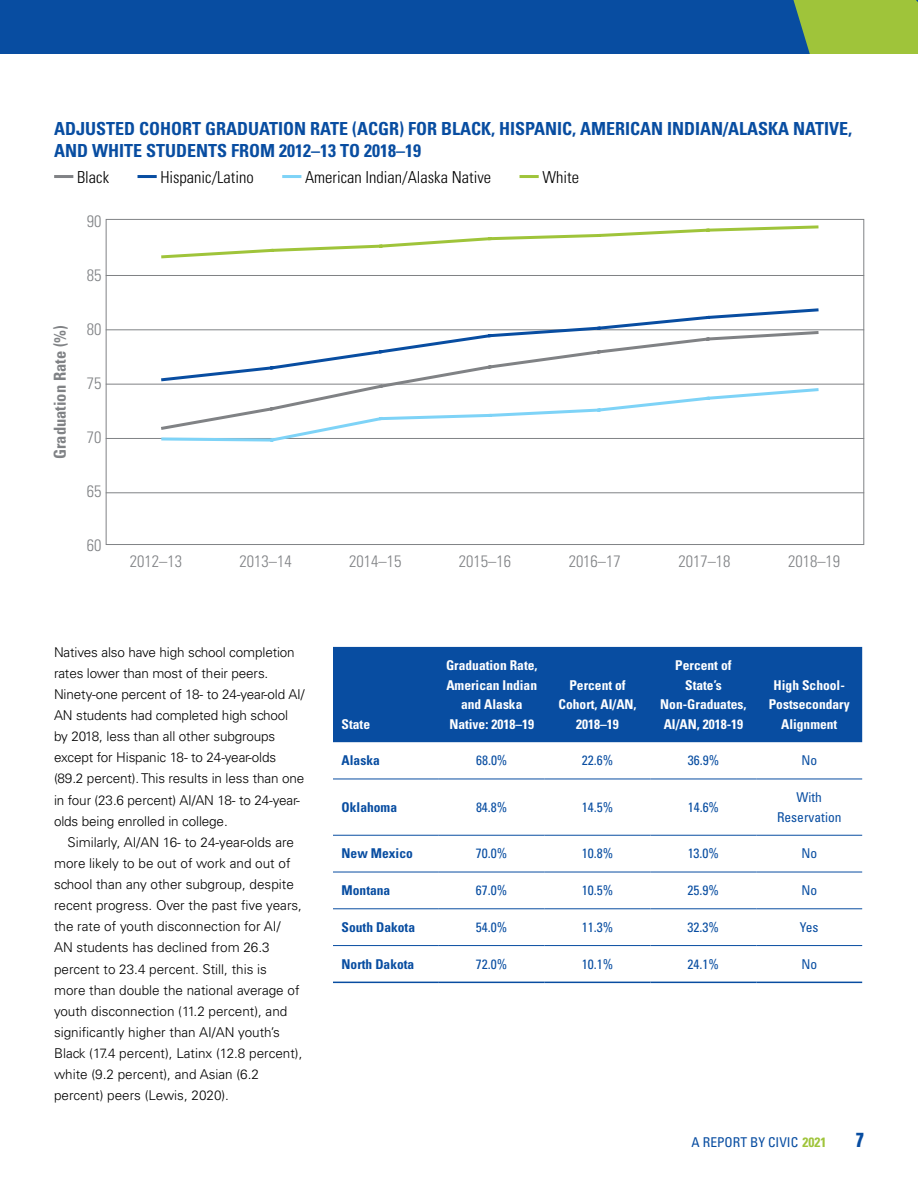
<style>
.page{position:relative;width:918px;height:1188px;background:#fff}
.page>*{position:absolute;margin:0;border:0;box-sizing:border-box;transform-origin:0 0}
.t1{font:700 condensed 18px/22.5px "Univers LT Std";color:#084da1}
.t2{font:300 condensed 16.5px "Univers LT Std";color:#808285}
.t3{font:300 condensed 16.5px "Univers LT Std";color:#000}
.t4{font:700 condensed 16.5px "Univers LT Std";color:#808285}
.t5{font:16.5px "Anton";color:#084da1}
.t6{font:300 13.5px/21.1px "Univers LT Std";color:#000}
.t7{font:700 condensed 13.5px/19.5px "Univers LT Std";color:#fff;text-align:center}
.t8{font:condensed 13.5px/19.5px "Univers LT Std";color:#084da1;text-align:center}
.t9{font:700 condensed 13.5px "Univers LT Std";color:#084da1}
.s1{font-weight:700;color:#9fc43a}
</style>
<div class="page">
<div style="left:0;top:0;width:918px;height:54px;background:#084da1"></div>
<svg style="left:793px;top:0;width:125px;height:54px;background:#94bb41"></svg>
<hr style="left:106px;top:275px;width:758px;height:1px;background:#808285">
<hr style="left:106px;top:329px;width:758px;height:1px;background:#808285">
<hr style="left:106px;top:384px;width:758px;height:1px;background:#808285">
<hr style="left:106px;top:438px;width:758px;height:1px;background:#808285">
<hr style="left:106px;top:492px;width:758px;height:1px;background:#808285">
<hr style="left:56px;top:175px;width:16px;height:3px;background:#808285">
<hr style="left:139px;top:175px;width:16px;height:3px;background:#084da1">
<hr style="left:284px;top:175px;width:16px;height:3px;background:#7ed3f7">
<hr style="left:521px;top:175px;width:16px;height:3px;background:#9fc43a">
<svg style="left:161px;top:225px;width:658px;height:34px"></svg>
<svg style="left:161px;top:432px;width:159px;height:10px"></svg>
<svg style="left:566px;top:308px;width:253px;height:21px"></svg>
<svg style="left:159px;top:329px;width:661px;height:103px"></svg>
<div style="left:333px;top:647px;width:529px;height:95px;background:#084da1"></div>
<hr style="left:333px;top:779px;width:106px;height:1px;background:#084da1">
<hr style="left:439px;top:779px;width:106px;height:1px;background:#084da1">
<hr style="left:545px;top:779px;width:106px;height:1px;background:#084da1">
<hr style="left:651px;top:779px;width:105px;height:1px;background:#084da1">
<hr style="left:756px;top:779px;width:106px;height:1px;background:#084da1">
<hr style="left:333px;top:835px;width:106px;height:1px;background:#084da1">
<hr style="left:439px;top:835px;width:106px;height:1px;background:#084da1">
<hr style="left:545px;top:835px;width:106px;height:1px;background:#084da1">
<hr style="left:651px;top:835px;width:105px;height:1px;background:#084da1">
<hr style="left:756px;top:835px;width:106px;height:1px;background:#084da1">
<hr style="left:333px;top:872px;width:106px;height:1px;background:#084da1">
<hr style="left:439px;top:872px;width:106px;height:1px;background:#084da1">
<hr style="left:545px;top:872px;width:106px;height:1px;background:#084da1">
<hr style="left:651px;top:872px;width:105px;height:1px;background:#084da1">
<hr style="left:756px;top:872px;width:106px;height:1px;background:#084da1">
<hr style="left:333px;top:908px;width:106px;height:1px;background:#084da1">
<hr style="left:439px;top:908px;width:106px;height:1px;background:#084da1">
<hr style="left:545px;top:908px;width:106px;height:1px;background:#084da1">
<hr style="left:651px;top:908px;width:105px;height:1px;background:#084da1">
<hr style="left:756px;top:908px;width:106px;height:1px;background:#084da1">
<hr style="left:333px;top:945px;width:106px;height:1px;background:#084da1">
<hr style="left:439px;top:945px;width:106px;height:1px;background:#084da1">
<hr style="left:545px;top:945px;width:106px;height:1px;background:#084da1">
<hr style="left:651px;top:945px;width:105px;height:1px;background:#084da1">
<hr style="left:756px;top:945px;width:106px;height:1px;background:#084da1">
<hr style="left:333px;top:982px;width:106px;height:1px;background:#084da1">
<hr style="left:439px;top:982px;width:106px;height:1px;background:#084da1">
<hr style="left:545px;top:982px;width:106px;height:1px;background:#084da1">
<hr style="left:651px;top:982px;width:105px;height:1px;background:#084da1">
<hr style="left:756px;top:982px;width:106px;height:1px;background:#084da1">
<h1 class="t1" style="left:54px;top:117px;width:799px">ADJUSTED COHORT GRADUATION RATE (ACGR) FOR BLACK, HISPANIC, AMERICAN INDIAN/ALASKA NATIVE,<br>AND WHITE STUDENTS FROM 2012–13 TO 2018–19</h1>
<p class="t3" style="left:77px;top:167px;width:34px">Black</p>
<p class="t3" style="left:160px;top:167px;width:95px">Hispanic/Latino</p>
<p class="t3" style="left:305px;top:167px;width:188px">American Indian/Alaska Native</p>
<p class="t3" style="left:542px;top:167px;width:38px">White</p>
<p class="t2" style="left:87px;top:211px;width:16px">90</p>
<p class="t4" style="left:50px;top:459px;width:135px;rotate:-90deg">Graduation Rate (%)</p>
<p class="t2" style="left:87px;top:265px;width:16px">85</p>
<p class="t2" style="left:87px;top:319px;width:16px">80</p>
<p class="t2" style="left:87px;top:373px;width:16px">75</p>
<p class="t2" style="left:87px;top:427px;width:16px">70</p>
<p class="t2" style="left:87px;top:481px;width:16px">65</p>
<p class="t2" style="left:87px;top:535px;width:16px">60</p>
<p class="t2" style="left:130px;top:551px;width:54px">2012–13</p>
<p class="t2" style="left:240px;top:551px;width:54px">2013–14</p>
<p class="t2" style="left:349px;top:551px;width:54px">2014–15</p>
<p class="t2" style="left:459px;top:551px;width:54px">2015–16</p>
<p class="t2" style="left:569px;top:551px;width:54px">2016–17</p>
<p class="t2" style="left:678px;top:551px;width:54px">2017–18</p>
<p class="t2" style="left:788px;top:551px;width:54px">2018–19</p>
<p class="t6" style="left:54px;top:641px;width:252px">Natives also have high school completion rates lower than most of their peers.<br>Ninety-one percent of 18- to 24-year-old AI/ AN students had completed high school by 2018, less than all other subgroups except for Hispanic 18- to 24-year-olds (89.2 percent). This results in less than one in four (23.6 percent) AI/AN 18- to 24-year&shy;olds being enrolled in college.</p>
<p class="t6" style="left:54px;top:831px;width:250px;text-indent:14px">Similarly, AI/AN 16- to 24-year-olds are more likely to be out of work and out of school than any other subgroup, despite recent progress. Over the past five years, the rate of youth disconnection for AI/ AN students has declined from 26.3 percent to 23.4 percent. Still, this is<br>more than double the national average of youth disconnection (11.2 percent), and significantly higher than AI/AN youth’s Black (17.4 percent), Latinx (12.8 percent), white (9.2 percent), and Asian (6.2 percent) peers (Lewis, 2020).</p>
<p class="t7" style="left:342px;top:714px;width:30px">State</p>
<p class="t7" style="left:446px;top:656px;width:93px">Graduation Rate,<br>American Indian and Alaska<br>Native: 2018–19</p>
<p class="t7" style="left:559px;top:675px;width:80px">Percent of<br>Cohort, AI/AN,<br>2018–19</p>
<p class="t7" style="left:660px;top:656px;width:88px">Percent of<br>State’s<br>Non-Graduates,<br>AI/AN, 2018-19</p>
<p class="t7" style="left:769px;top:675px;width:82px">High School-<br>Postsecondary<br>Alignment</p>
<p class="t9" style="left:342px;top:752px;width:40px">Alaska</p>
<p class="t8" style="left:476px;top:751px;width:33px">68.0%</p>
<p class="t8" style="left:582px;top:751px;width:33px">22.6%</p>
<p class="t8" style="left:688px;top:751px;width:33px">36.9%</p>
<p class="t8" style="left:801px;top:751px;width:17px">No</p>
<p class="t9" style="left:342px;top:799px;width:57px">Oklahoma</p>
<p class="t8" style="left:476px;top:797px;width:33px">84.8%</p>
<p class="t8" style="left:582px;top:797px;width:33px">14.5%</p>
<p class="t8" style="left:688px;top:797px;width:33px">14.6%</p>
<p class="t8" style="left:777px;top:787px;width:66px">With<br>Reservation</p>
<p class="t9" style="left:342px;top:845px;width:73px">New Mexico</p>
<p class="t8" style="left:476px;top:844px;width:33px">70.0%</p>
<p class="t8" style="left:582px;top:844px;width:33px">10.8%</p>
<p class="t8" style="left:688px;top:844px;width:33px">13.0%</p>
<p class="t8" style="left:801px;top:844px;width:17px">No</p>
<p class="t9" style="left:342px;top:882px;width:50px">Montana</p>
<p class="t8" style="left:476px;top:880px;width:33px">67.0%</p>
<p class="t8" style="left:582px;top:880px;width:33px">10.5%</p>
<p class="t8" style="left:688px;top:880px;width:33px">25.9%</p>
<p class="t8" style="left:801px;top:880px;width:17px">No</p>
<p class="t9" style="left:342px;top:919px;width:75px">South Dakota</p>
<p class="t8" style="left:476px;top:917px;width:33px">54.0%</p>
<p class="t8" style="left:582px;top:917px;width:33px">11.3%</p>
<p class="t8" style="left:688px;top:917px;width:33px">32.3%</p>
<p class="t8" style="left:800px;top:917px;width:20px">Yes</p>
<p class="t9" style="left:342px;top:956px;width:74px">North Dakota</p>
<p class="t8" style="left:476px;top:954px;width:33px">72.0%</p>
<p class="t8" style="left:582px;top:954px;width:33px">10.1%</p>
<p class="t8" style="left:688px;top:954px;width:33px">24.1%</p>
<p class="t8" style="left:801px;top:954px;width:17px">No</p>
<p class="t8" style="left:692px;top:1132px;width:136px">A REPORT BY CIVIC <span class="s1">2021</span></p>
<p class="t5" style="left:856px;top:1131px;width:10px">7</p>
</div>
